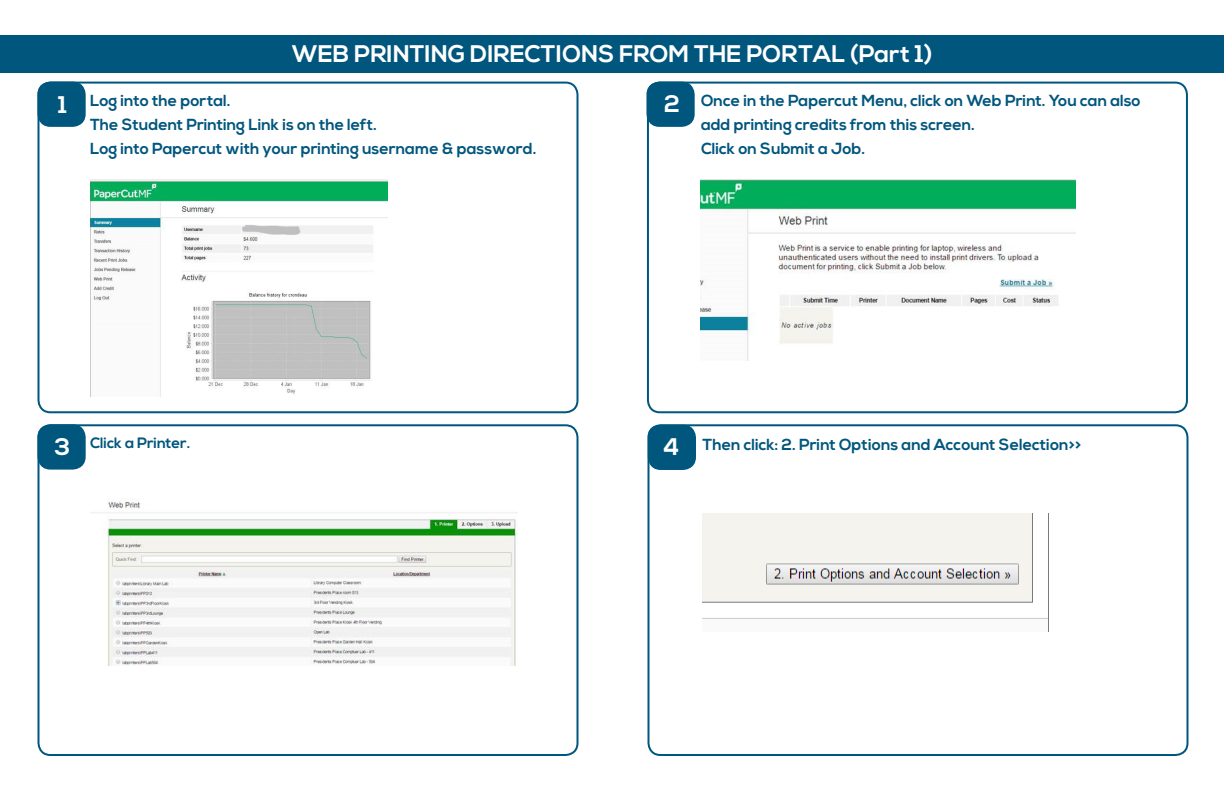
<style>
.page{position:relative;width:1224px;height:792px;background:#fff}
.page>*{position:absolute;margin:0;border:0;box-sizing:border-box;transform-origin:0 0}
.t1{font:700 24px "Nexa";color:#fff}
.t2{font:700 16px/24px "Nexa";color:#00567d}
.t3{font:700 15px "Nexa";color:#00567d}
</style>
<div class="page">
<div style="left:0;top:35px;width:1224px;height:37px;background:#00567d"></div>
<img style="left:90px;top:179px;width:297px;height:218px">
<img style="left:701px;top:180px;width:375px;height:180px">
<img style="left:90px;top:502px;width:427px;height:163px">
<img style="left:702px;top:514px;width:346px;height:105px">
<div style="left:38px;top:82px;width:540px;height:331px;border:2px solid #00567d;border-radius:12px"></div>
<div style="left:647px;top:82px;width:541px;height:331px;border:2px solid #00567d;border-radius:12px"></div>
<div style="left:38px;top:424px;width:540px;height:332px;border:2px solid #00567d;border-radius:12px"></div>
<div style="left:648px;top:424px;width:540px;height:332px;border:2px solid #00567d;border-radius:12px"></div>
<div style="left:38px;top:83px;width:47px;height:43px;background:#00567d;border-radius:12px"></div>
<div style="left:38px;top:82px;width:48px;height:45px;border:2px solid #00567d;border-radius:12px"></div>
<div style="left:648px;top:83px;width:46px;height:43px;background:#00567d;border-radius:12px"></div>
<div style="left:646px;top:82px;width:49px;height:45px;border:2px solid #00567d;border-radius:12px"></div>
<div style="left:38px;top:425px;width:47px;height:44px;background:#00567d;border-radius:12px"></div>
<div style="left:38px;top:424px;width:48px;height:46px;border:2px solid #00567d;border-radius:12px"></div>
<div style="left:649px;top:426px;width:46px;height:43px;background:#00567d;border-radius:12px"></div>
<div style="left:648px;top:425px;width:48px;height:45px;border:2px solid #00567d;border-radius:12px"></div>
<p class="t1" style="left:292px;top:40px;width:642px">WEB PRINTING DIRECTIONS FROM THE PORTAL (Part 1)</p>
<p class="t2" style="left:90px;top:89px;width:142px">Log into the portal.</p>
<p class="t2" style="left:90px;top:113px;width:288px">The Student Printing Link is on the left.</p>
<p class="t2" style="left:90px;top:137px;width:448px">Log into Papercut with your printing username &amp; password.</p>
<p class="t1" style="left:58px;top:91px;width:10px">1</p>
<p class="t1" style="left:664px;top:90px;width:17px">2</p>
<p class="t2" style="left:701px;top:89px;width:441px">Once in the Papercut Menu, click on Web Print. You can also add printing credits from this screen.</p>
<p class="t2" style="left:701px;top:137px;width:166px">Click on Submit a Job.</p>
<p class="t3" style="left:90px;top:434px;width:102px">Click a Printer.</p>
<p class="t2" style="left:703px;top:433px;width:380px">Then click: 2. Print Options and Account Selection&gt;&gt;</p>
<p class="t1" style="left:55px;top:433px;width:17px">3</p>
<p class="t1" style="left:663px;top:433px;width:18px">4</p>
</div>
